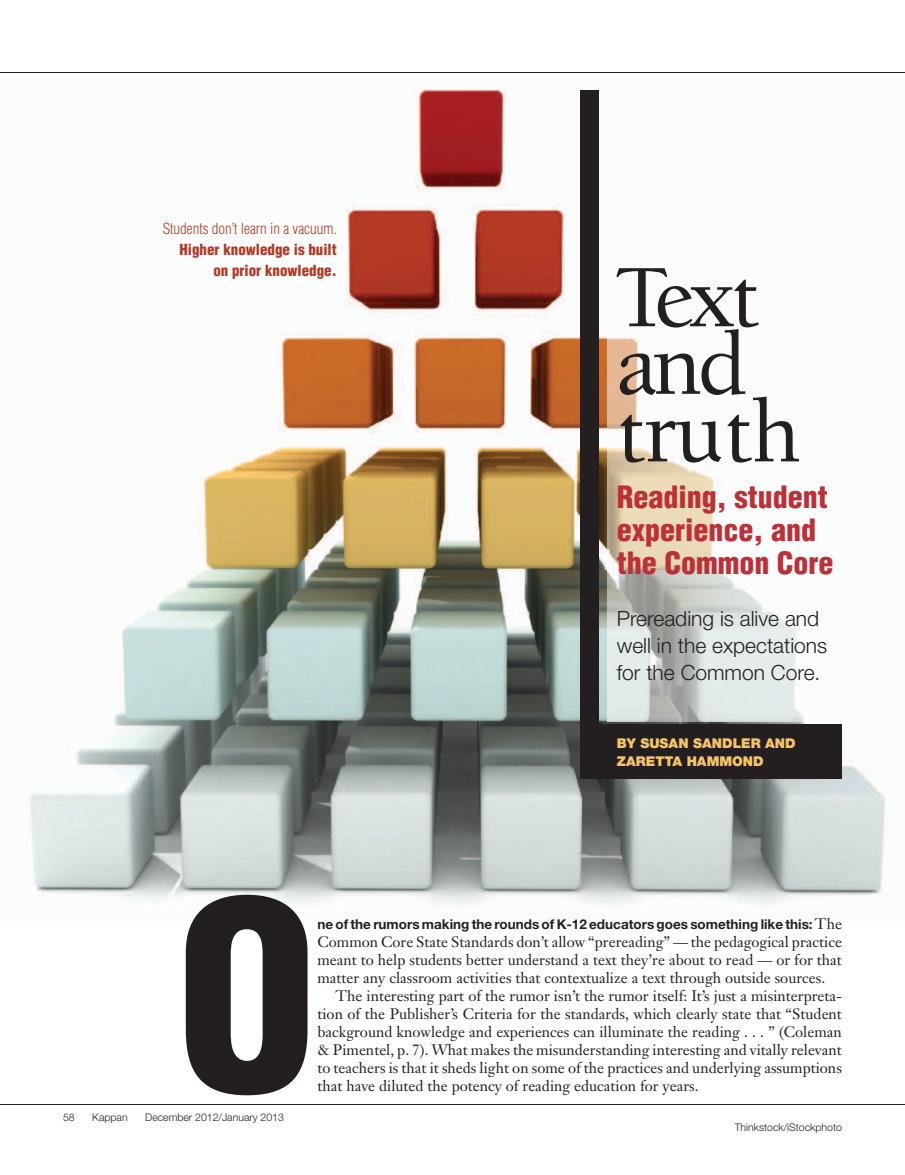
<style>
.page{position:relative;width:905px;height:1175px;background:#fff}
.page>*{position:absolute;margin:0;border:0;box-sizing:border-box;transform-origin:0 0}
.t1{font:900 condensed 255px "Helvetica";color:#231f20}
.t2{font:500 91.5px/67.5px "Berkeley Oldstyle IT Cby BT";letter-spacing:-.02em;color:#231f20}
.t3{font:900 condensed 30px/33px "Helvetica";color:#be2f37}
.t4{font:300 21px/27px "Helvetica Neue";color:#231f20}
.t5{font:15px/18px "Janson Text";color:#231f20;text-align:justify}
.t6{font:900 condensed 15px/21px "Helvetica";color:#b33925;text-align:right}
.t7{font:300 condensed 15px "Helvetica";color:#b33925}
.t8{font:700 13.5px "Helvetica Neue";color:#231f20}
.t9{font:900 13.5px/18px "Helvetica Neue";color:#f6c566}
.t10{font:300 10.5px "Helvetica Neue";color:#231f20}
.s1{font-family:"Janson Text";font-weight:400;font-size:15px}
</style>
<div class="page">
<hr style="left:0;top:72px;width:904px;height:1px;background:#231f20">
<img style="left:29px;top:88px;width:857px;height:819px">
<img style="left:608px;top:234px;width:248px;height:487px">
<div style="left:580px;top:90px;width:18px;height:687px;background:#231f20"></div>
<hr style="left:0;top:1103px;width:904px;height:1px;background:#231f20">
<div style="left:580px;top:724px;width:262px;height:54px;background:#231f20"></div>
<p class="t7" style="left:163px;top:220px;width:175px">Students don’t learn in a vacuum.</p>
<p class="t6" style="left:180px;top:239px;width:159px">Higher knowledge is built on prior knowledge.</p>
<h2 class="t2" style="left:616px;top:262px;width:185px">Text and truth</h2>
<h3 class="t3" style="left:616px;top:480px;width:218px">Reading, student experience, and the Common Core</h3>
<h3 class="t4" style="left:616px;top:604px;width:212px">Prereading is alive and well in the expectations for the Common Core.</h3>
<p class="t9" style="left:616px;top:733px;width:180px">BY SUSAN SANDLER AND<br>ZARETTA HAMMOND</p>
<h1 class="t1" style="left:176px;top:838px;width:143px">O</h1>
<p class="t10" style="left:63px;top:1111px;width:13px">58</p>
<p class="t10" style="left:92px;top:1111px;width:37px">Kappan</p>
<p class="t10" style="left:145px;top:1111px;width:140px">December 2012/January 2013</p>
<p class="t8" style="left:317px;top:915px;width:526px">ne of the rumors making the rounds of K-12 educators goes something like this: <span class="s1">The</span></p>
<p class="t5" style="left:317px;top:932px;width:526px">Common Core State Standards don’t allow “prereading” — the pedagogical practice meant to help students better understand a text they’re about to read — or for that matter any classroom activities that contextualize a text through outside sources.</p>
<p class="t5" style="left:317px;top:986px;width:526px;text-indent:18px">The interesting part of the rumor isn’t the rumor itself: It’s just a misinterpreta&shy;tion of the Publisher’s Criteria for the standards, which clearly state that “Student background knowledge and experiences can illuminate the reading . . . ” (Coleman &amp; Pimentel, p. 7). What makes the misunderstanding interesting and vitally relevant to teachers is that it sheds light on some of the practices and underlying assumptions that have diluted the potency of reading education for years.</p>
<p class="t10" style="left:734px;top:1120px;width:109px">Thinkstock/iStockphoto</p>
</div>
